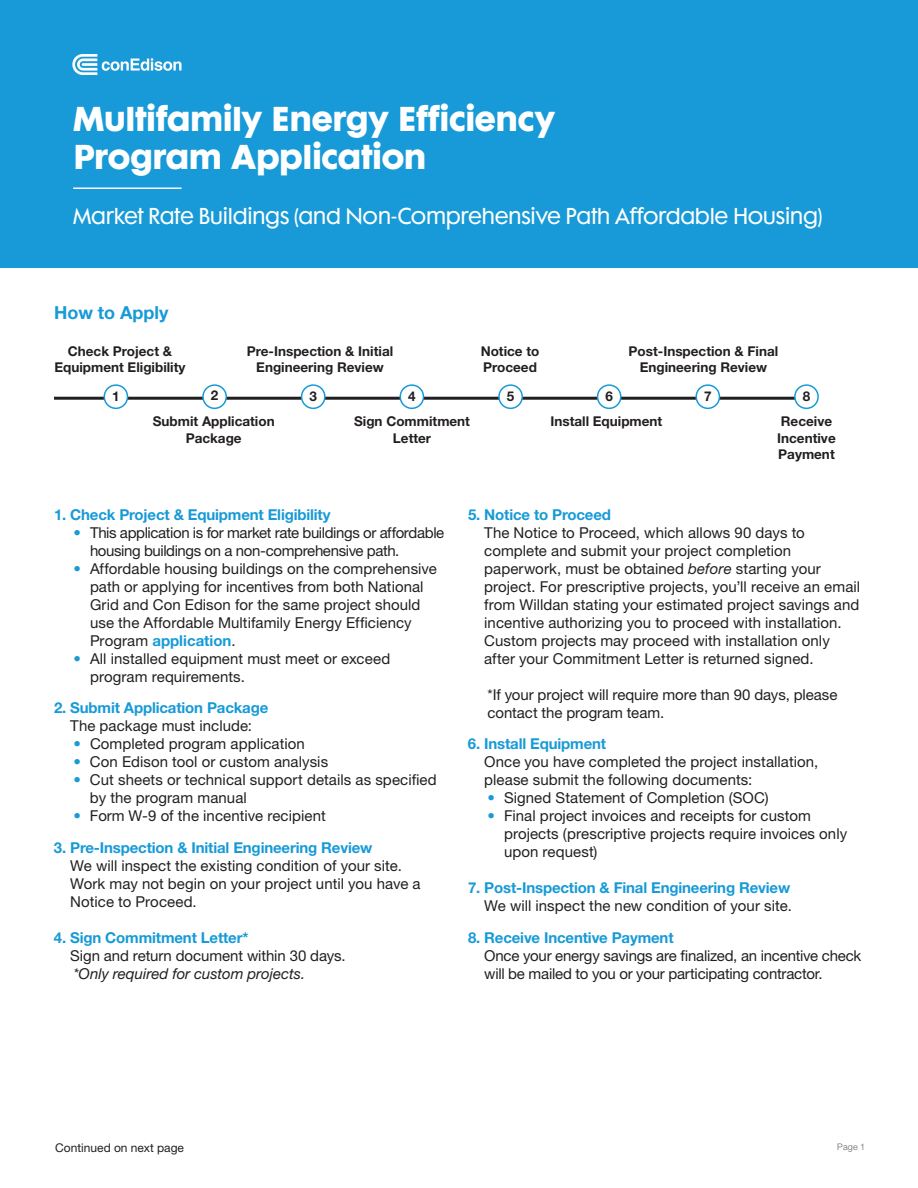
<style>
.page{position:relative;width:918px;height:1188px;background:#fff}
.page>*{position:absolute;margin:0;border:0;box-sizing:border-box;transform-origin:0 0}
.t1{font:700 31.5px/37.8px "Futura Maxi Std";letter-spacing:-.02em;color:#fff}
.t2{font:21px "Futura Maxi Std";letter-spacing:-.02em;color:#fff}
.t3{font:700 18px "Helvetica Neue LT Std";color:#179ad7}
.t4{font:15px/18px "Helvetica Neue LT Std";letter-spacing:.005em;color:#231f20}
.t5{font:700 15px "Helvetica Neue LT Std";letter-spacing:-.01em;color:#179ad7}
.t6{font:15px/18px "Helvetica Neue LT Std";letter-spacing:-.015em;color:#231f20}
.t7{font:15px/18px "Helvetica Neue LT Std";letter-spacing:-.025em;color:#231f20}
.t8{font:italic 15px "Helvetica Neue LT Std";color:#231f20}
.t9{font:700 13.5px/16.2px "Helvetica Neue LT Std";color:#231f20;text-align:center}
.t10{font:12px "Helvetica Neue LT Std";color:#231f20}
.t11{font:300 9px "Helvetica Neue LT Std";color:#636366}
.s1{color:#179ad7}
.s2{font-weight:700;color:#179ad7}
.s3{font-style:italic}
</style>
<div class="page">
<div style="left:0;top:0;width:918px;height:268px;background:#179ad7"></div>
<svg style="left:72px;top:54px;width:109px;height:21px"></svg>
<hr style="left:73px;top:188px;width:108px;height:1px;background:#fff">
<hr style="left:54px;top:397px;width:756px;height:3px;background:#231f20">
<div style="left:104px;top:385px;width:24px;height:23px;background:#fff;border-radius:50%"></div>
<div style="left:104px;top:384px;width:24px;height:25px;border:2px solid #179ad7;border-radius:50%"></div>
<div style="left:400px;top:385px;width:23px;height:23px;background:#fff;border-radius:50%"></div>
<div style="left:400px;top:384px;width:24px;height:25px;border:2px solid #179ad7;border-radius:50%"></div>
<div style="left:696px;top:385px;width:23px;height:23px;background:#fff;border-radius:50%"></div>
<div style="left:695px;top:384px;width:25px;height:25px;border:2px solid #179ad7;border-radius:50%"></div>
<div style="left:203px;top:385px;width:23px;height:23px;background:#fff;border-radius:50%"></div>
<div style="left:202px;top:384px;width:25px;height:25px;border:2px solid #179ad7;border-radius:50%"></div>
<div style="left:499px;top:385px;width:23px;height:23px;background:#fff;border-radius:50%"></div>
<div style="left:498px;top:384px;width:25px;height:25px;border:2px solid #179ad7;border-radius:50%"></div>
<div style="left:302px;top:385px;width:23px;height:23px;background:#fff;border-radius:50%"></div>
<div style="left:301px;top:384px;width:25px;height:25px;border:2px solid #179ad7;border-radius:50%"></div>
<div style="left:598px;top:385px;width:23px;height:23px;background:#fff;border-radius:50%"></div>
<div style="left:597px;top:384px;width:25px;height:25px;border:2px solid #179ad7;border-radius:50%"></div>
<div style="left:795px;top:385px;width:23px;height:23px;background:#fff;border-radius:50%"></div>
<div style="left:794px;top:384px;width:25px;height:25px;border:2px solid #179ad7;border-radius:50%"></div>
<h1 class="t1" style="left:73px;top:99px;width:484px">Multifamily Energy Efficiency<br>Program Application</h1>
<h2 class="t2" style="left:73px;top:203px;width:751px">Market Rate Buildings (and Non-Comprehensive Path Affordable Housing)</h2>
<p class="t3" style="left:54px;top:301px;width:116px">How to Apply</p>
<p class="t9" style="left:54px;top:343px;width:133px">Check Project &amp;<br>Equipment Eligibility</p>
<p class="t9" style="left:481px;top:343px;width:60px;text-align:left">Notice to<br>Proceed</p>
<p class="t9" style="left:247px;top:343px;width:148px">Pre-Inspection &amp; Initial<br>Engineering Review</p>
<p class="t9" style="left:629px;top:343px;width:151px">Post-Inspection &amp; Final<br>Engineering Review</p>
<p class="t9" style="left:112px;top:387px;width:9px">1</p>
<p class="t9" style="left:211px;top:387px;width:9px">2</p>
<p class="t9" style="left:309px;top:387px;width:9px">3</p>
<p class="t9" style="left:408px;top:387px;width:9px">4</p>
<p class="t9" style="left:507px;top:387px;width:9px">5</p>
<p class="t9" style="left:605px;top:387px;width:9px">6</p>
<p class="t9" style="left:704px;top:387px;width:9px">7</p>
<p class="t9" style="left:803px;top:387px;width:9px">8</p>
<p class="t9" style="left:153px;top:413px;width:123px">Submit Application<br>Package</p>
<p class="t9" style="left:550px;top:413px;width:113px">Install Equipment</p>
<p class="t9" style="left:354px;top:413px;width:117px">Sign Commitment<br>Letter</p>
<p class="t9" style="left:777px;top:413px;width:60px;text-align:left">Receive<br>Incentive<br>Payment</p>
<p class="t5" style="left:54px;top:505px;width:278px">1. Check Project &amp; Equipment Eligibility</p>
<p class="t7" style="left:90px;top:523px;width:356px;text-indent:-16px"><span class="s1">•</span> This application is for market rate buildings or affordable housing buildings on a non-comprehensive path.</p>
<p class="t4" style="left:90px;top:559px;width:348px;text-indent:-17px"><span class="s1">•</span> Affordable housing buildings on the comprehensive path or applying for incentives from both National Grid and Con Edison for the same project should use the Affordable Multifamily Energy Efficiency Program <span class="s2">application</span>.</p>
<p class="t4" style="left:90px;top:649px;width:302px;text-indent:-17px"><span class="s1">•</span> All installed equipment must meet or exceed program requirements.</p>
<p class="t5" style="left:54px;top:699px;width:216px">2. Submit Application Package</p>
<p class="t4" style="left:70px;top:717px;width:183px">The package must include:</p>
<p class="t4" style="left:74px;top:735px;width:233px"><span class="s1">•</span> Completed program application</p>
<p class="t4" style="left:73px;top:753px;width:256px"><span class="s1">•</span> Con Edison tool or custom analysis</p>
<p class="t4" style="left:90px;top:771px;width:348px;text-indent:-16px"><span class="s1">•</span> Cut sheets or technical support details as specified by the program manual</p>
<p class="t4" style="left:73px;top:807px;width:254px"><span class="s1">•</span> Form W-9 of the incentive recipient</p>
<p class="t5" style="left:54px;top:838px;width:320px">3. Pre-Inspection &amp; Initial Engineering Review</p>
<p class="t4" style="left:70px;top:856px;width:352px">We will inspect the existing condition of your site.<br>Work may not begin on your project until you have a<br>Notice to Proceed.</p>
<p class="t5" style="left:54px;top:928px;width:196px">4. Sign Commitment Letter*</p>
<p class="t4" style="left:70px;top:946px;width:277px">Sign and return document within 30 days.</p>
<p class="t8" style="left:73px;top:965px;width:233px">*Only required for custom projects.</p>
<p class="t5" style="left:468px;top:505px;width:144px">5. Notice to Proceed</p>
<p class="t4" style="left:484px;top:523px;width:377px">The Notice to Proceed, which allows 90 days to complete and submit your project completion paperwork, must be obtained <span class="s3">before</span> starting your project. For prescriptive projects, you’ll receive an email from Willdan stating your estimated project savings and incentive authorizing you to proceed with installation.<br>Custom projects may proceed with installation only after your Commitment Letter is returned signed.</p>
<p class="t4" style="left:487px;top:685px;width:351px">*If your project will require more than 90 days, please contact the program team.</p>
<p class="t5" style="left:468px;top:735px;width:140px">6. Install Equipment</p>
<p class="t4" style="left:484px;top:753px;width:336px">Once you have completed the project installation, please submit the following documents:</p>
<p class="t4" style="left:488px;top:789px;width:283px"><span class="s1">•</span> Signed Statement of Completion (SOC)</p>
<p class="t4" style="left:504px;top:807px;width:345px;text-indent:-16px"><span class="s1">•</span> Final project invoices and receipts for custom projects (prescriptive projects require invoices only upon request)</p>
<p class="t5" style="left:468px;top:879px;width:324px">7. Post-Inspection &amp; Final Engineering Review</p>
<p class="t4" style="left:484px;top:897px;width:309px">We will inspect the new condition of your site.</p>
<p class="t5" style="left:468px;top:928px;width:207px">8. Receive Incentive Payment</p>
<p class="t6" style="left:484px;top:946px;width:379px">Once your energy savings are finalized, an incentive check will be mailed to you or your participating contractor.</p>
<p class="t10" style="left:55px;top:1141px;width:130px">Continued on next page</p>
<p class="t11" style="left:837px;top:1141px;width:29px">Page 1</p>
</div>
